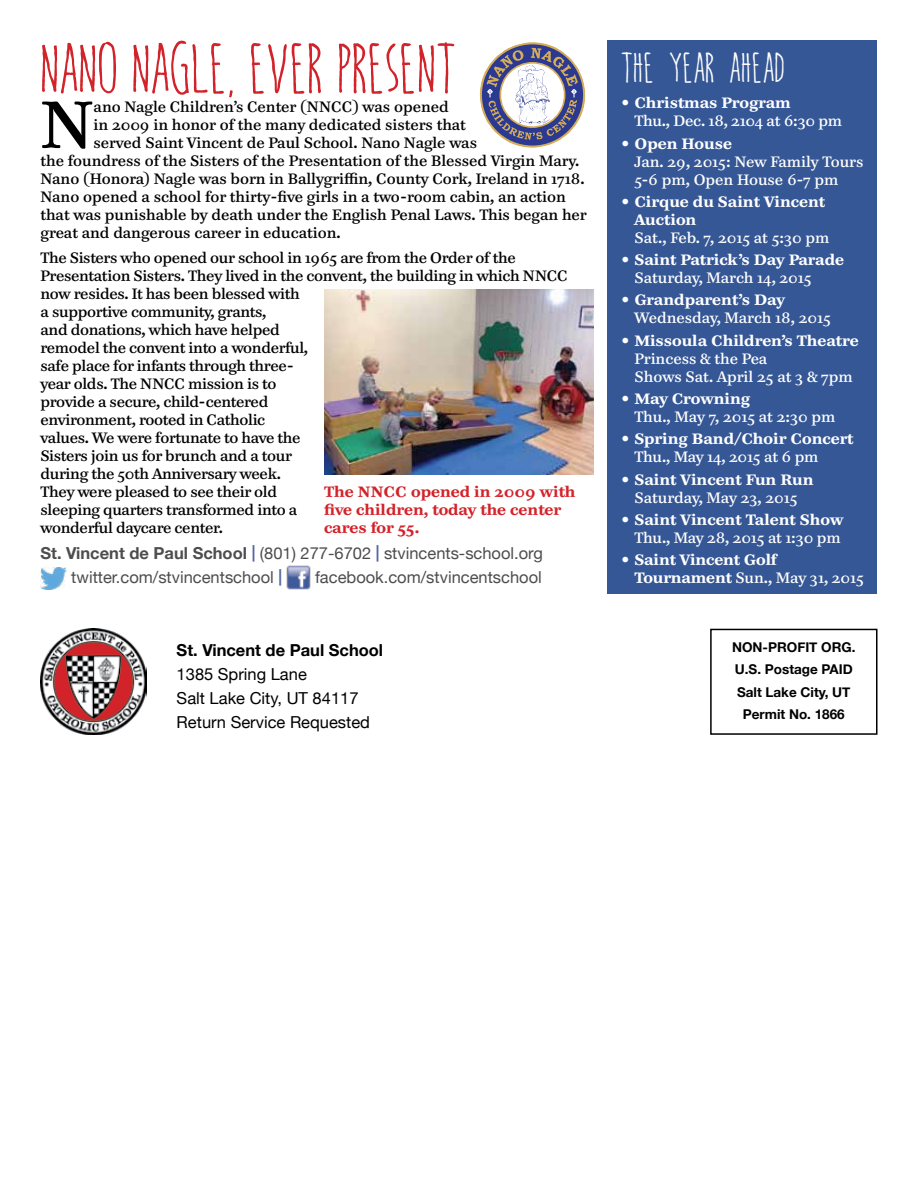
<style>
.page{position:relative;width:918px;height:1188px;background:#fff}
.page>*{position:absolute;margin:0;border:0;box-sizing:border-box;transform-origin:0 0}
.t1{font:66.45px "Paperback 9";color:#000}
.t2{font:60px "hellogoodbye";letter-spacing:-.01em;color:#d2232a}
.t3{font:36px "hellogoodbye";color:#fff}
.t4{font:16.5px/24px "Helvetica Neue";color:#4d4d4f}
.t5{font:16.5px/24px "Helvetica Neue";color:#000}
.t6{font:700 16.5px "Helvetica Neue";color:#000}
.t7{font:15px/18px "Paperback 9";letter-spacing:-.02em;color:#000}
.t8{font:15px "Paperback 9";color:#000}
.t9{font:15px/18px "Paperback 9";color:#fff}
.t10{font:700 15px/18px "Paperback 9";color:#fff}
.t11{font:700 15px/18px "Paperback 9";color:#d2232a}
.t12{font:700 13.5px/22.5px "Helvetica Neue";color:#000;text-align:center}
.s1{font-weight:700}
.s2{font-weight:700;color:#5368a0}
.s3{font-weight:400}
</style>
<div class="page">
<div style="left:608px;top:40px;width:270px;height:554px;background:#355795"></div>
<img style="left:41px;top:629px;width:106px;height:106px">
<div style="left:710px;top:629px;width:168px;height:106px;border:2px solid #000"></div>
<img style="left:40px;top:568px;width:27px;height:21px">
<img style="left:287px;top:565px;width:24px;height:24px">
<img style="left:324px;top:289px;width:270px;height:186px">
<svg style="left:480px;top:42px;width:105px;height:106px"></svg>
<h2 class="t2" style="left:40px;top:38px;width:418px">NANO NaGLE, EVER PRESENT</h2>
<h1 class="t1" style="left:40px;top:82px;width:55px">N</h1>
<p class="t8" style="left:94px;top:97px;width:357px">ano Nagle Children’s Center (NNCC) was opened</p>
<p class="t8" style="left:94px;top:115px;width:374px">in 2009 in honor of the many dedicated sisters that</p>
<p class="t8" style="left:94px;top:133px;width:385px">served Saint Vincent de Paul School. Nano Nagle was</p>
<p class="t8" style="left:40px;top:151px;width:540px">the foundress of the Sisters of the Presentation of the Blessed Virgin Mary.</p>
<p class="t8" style="left:40px;top:169px;width:546px">Nano (Honora) Nagle was born in Ballygriffin, County Cork, Ireland in 1718.</p>
<p class="t8" style="left:40px;top:187px;width:527px">Nano opened a school for thirty-five girls in a two-room cabin, an action</p>
<p class="t8" style="left:40px;top:205px;width:548px">that was punishable by death under the English Penal Laws. This began her</p>
<p class="t8" style="left:40px;top:223px;width:302px">great and dangerous career in education.</p>
<p class="t7" style="left:40px;top:248px;width:529px">The Sisters who opened our school in 1965 are from the Order of the Presentation Sisters. They lived in the convent, the building in which NNCC now resides. It has been blessed with<br>a supportive community, grants,<br>and donations, which have helped<br>remodel the convent into a wonderful,<br>safe place for infants through three-<br>year olds. The NNCC mission is to<br>provide a secure, child-centered<br>environment, rooted in Catholic<br>values. We were fortunate to have the<br>Sisters join us for brunch and a tour<br>during the 50th Anniversary week.<br>They were pleased to see their old<br>sleeping quarters transformed into a<br>wonderful daycare center.</p>
<p class="t11" style="left:324px;top:482px;width:253px">The NNCC opened in 2009 with five children, today the center cares for 55.</p>
<p class="t4" style="left:71px;top:542px;width:473px;text-indent:-31px"><span class="s1">St. Vincent de Paul School</span> <span class="s2">|</span> (801) 277-6702 <span class="s2">|</span> stvincents-school.org twitter.com/stvincentschool <span class="s2">|</span></p>
<p class="t4" style="left:315px;top:566px;width:228px">facebook.com/stvincentschool</p>
<p class="t6" style="left:177px;top:637px;width:208px">St. Vincent de Paul School</p>
<p class="t5" style="left:177px;top:663px;width:195px">1385 Spring Lane<br>Salt Lake City, UT 84117<br>Return Service Requested</p>
<h3 class="t3" style="left:621px;top:50px;width:166px">THE YEAR AHEAD</h3>
<p class="t10" style="left:621px;top:94px;width:171px">• Christmas Program</p>
<p class="t9" style="left:634px;top:112px;width:209px">Thu., Dec. 18, 2104 at 6:30 pm</p>
<p class="t10" style="left:621px;top:134px;width:112px">• Open House</p>
<p class="t9" style="left:634px;top:152px;width:230px">Jan. 29, 2015: New Family Tours<br>5-6 pm, Open House 6-7 pm</p>
<p class="t10" style="left:634px;top:192px;width:192px;text-indent:-14px">• Cirque du Saint Vincent<br>Auction</p>
<p class="t9" style="left:634px;top:228px;width:197px">Sat., Feb. 7, 2015 at 5:30 pm</p>
<p class="t10" style="left:621px;top:251px;width:225px">• Saint Patrick’s Day Parade</p>
<p class="t9" style="left:634px;top:269px;width:179px">Saturday, March 14, 2015</p>
<p class="t10" style="left:621px;top:291px;width:165px">• Grandparent’s Day</p>
<p class="t9" style="left:634px;top:309px;width:198px">Wednesday, March 18, 2015</p>
<p class="t10" style="left:621px;top:331px;width:239px">• Missoula Children’s Theatre</p>
<p class="t9" style="left:634px;top:349px;width:220px">Princess &amp; the Pea<br>Shows Sat. April 25 at 3 &amp; 7pm</p>
<p class="t10" style="left:621px;top:390px;width:131px">• May Crowning</p>
<p class="t9" style="left:634px;top:408px;width:202px">Thu., May 7, 2015 at 2:30 pm</p>
<p class="t10" style="left:621px;top:430px;width:234px">• Spring Band/Choir Concert</p>
<p class="t9" style="left:634px;top:448px;width:186px">Thu., May 14, 2015 at 6 pm</p>
<p class="t10" style="left:621px;top:470px;width:194px">• Saint Vincent Fun Run</p>
<p class="t9" style="left:634px;top:488px;width:165px">Saturday, May 23, 2015</p>
<p class="t10" style="left:621px;top:511px;width:224px">• Saint Vincent Talent Show</p>
<p class="t9" style="left:634px;top:529px;width:208px">Thu., May 28, 2015 at 1:30 pm</p>
<p class="t10" style="left:634px;top:551px;width:231px;text-indent:-14px">• Saint Vincent Golf<br>Tournament <span class="s3">Sun., May 31, 2015</span></p>
<p class="t12" style="left:732px;top:636px;width:125px">NON-PROFIT ORG.<br>U.S. Postage PAID<br>Salt Lake City, UT<br>Permit No. 1866</p>
</div>
